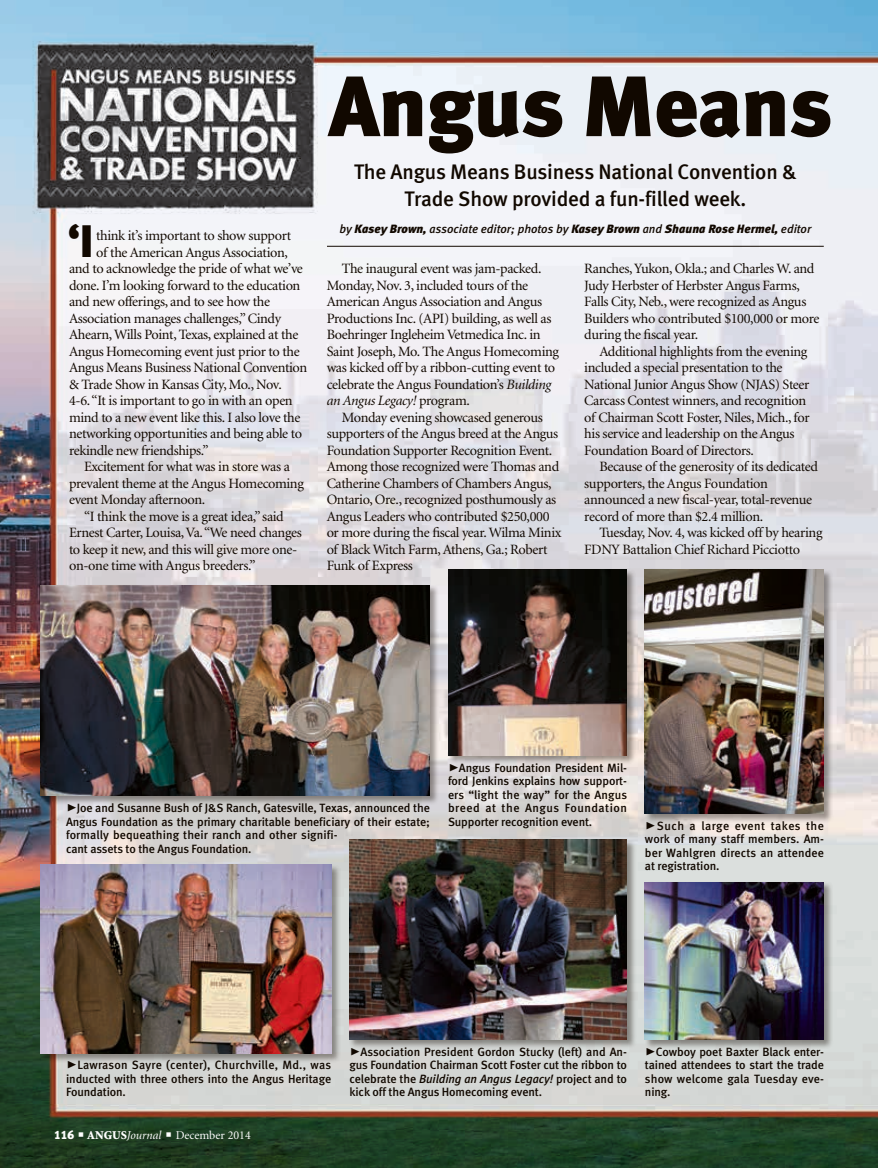
<style>
.page{position:relative;width:878px;height:1168px;background:#fff}
.page>*{position:absolute;margin:0;border:0;box-sizing:border-box;transform-origin:0 0}
.headline{font:85.5px "Meta Black LF";letter-spacing:-.01em;color:#110800}
.Drop_Cap{font:45.45px "Meta Black LF";color:#110800}
.deck{font:21px/27px "Meta Medium LF";letter-spacing:-.01em;color:#110800;text-align:center}
.body_text{font:14.25px/16.5px "Minion";letter-spacing:-.025em;color:#110800}
.Drop_Cap-2{font:14.25px "Minion";letter-spacing:-.025em;color:#110800}
.cutlines{font:12px/13.5px "Meta Medium LF";letter-spacing:-.01em;color:#110800;text-align:justify}
.byline{font:italic 12px "Meta Black LF";color:#110800}
.t1{font:12px "Minion";color:#fff}
.s1{font-family:"Meta Medium LF"}
.s2{font-style:italic}
.s3{font-family:"Meta Black Caps Expert";font-size:21px}
.s4{font-family:"Meta Black LF"}
.s5{font-weight:900}
</style>
<div class="page">
<img style="left:0;top:0;width:878px;height:1168px">
<div style="left:40px;top:864px;width:301px;height:199px;background:#110800;opacity:.4"></div>
<img style="left:40px;top:865px;width:291px;height:189px">
<div style="left:40px;top:584px;width:399px;height:220px;background:#110800;opacity:.4"></div>
<img style="left:40px;top:585px;width:390px;height:210px">
<div style="left:348px;top:838px;width:288px;height:211px;background:#110800;opacity:.4"></div>
<img style="left:349px;top:839px;width:278px;height:201px">
<div style="left:644px;top:881px;width:189px;height:168px;background:#110800;opacity:.4"></div>
<img style="left:645px;top:882px;width:179px;height:158px">
<div style="left:447px;top:568px;width:189px;height:196px;background:#110800;opacity:.4"></div>
<img style="left:448px;top:569px;width:179px;height:186px">
<hr style="left:327px;top:246px;width:496px;height:1px;background:#110800">
<div style="left:644px;top:568px;width:189px;height:255px;background:#110800;opacity:.4"></div>
<img style="left:645px;top:569px;width:179px;height:244px">
<p class="Drop_Cap" style="left:68px;top:213px;width:27px">‘I</p>
<p class="Drop_Cap-2" style="left:96px;top:229px;width:196px">think it’s important to show support</p>
<p class="Drop_Cap-2" style="left:96px;top:245px;width:193px">of the American Angus Association,</p>
<p class="Drop_Cap-2" style="left:69px;top:262px;width:235px">and to acknowledge the pride of what we’ve</p>
<p class="Drop_Cap-2" style="left:69px;top:278px;width:233px">done. I’m looking forward to the education</p>
<p class="Drop_Cap-2" style="left:69px;top:295px;width:202px">and new offerings, and to see how the</p>
<p class="Drop_Cap-2" style="left:69px;top:311px;width:213px">Association manages challenges,” Cindy</p>
<p class="Drop_Cap-2" style="left:69px;top:328px;width:231px">Ahearn, Wills Point, Texas, explained at the</p>
<p class="Drop_Cap-2" style="left:69px;top:344px;width:232px">Angus Homecoming event just prior to the</p>
<p class="Drop_Cap-2" style="left:69px;top:361px;width:240px">Angus Means Business National Convention</p>
<p class="Drop_Cap-2" style="left:69px;top:377px;width:214px">&amp; Trade Show in Kansas City, Mo., Nov.</p>
<p class="Drop_Cap-2" style="left:69px;top:394px;width:225px">4-6. “It is important to go in with an open</p>
<p class="Drop_Cap-2" style="left:69px;top:410px;width:233px">mind to a new event like this. I also love the</p>
<p class="Drop_Cap-2" style="left:69px;top:427px;width:234px">networking opportunities and being able to</p>
<p class="Drop_Cap-2" style="left:69px;top:443px;width:141px">rekindle new friendships.”</p>
<p class="body_text" style="left:69px;top:459px;width:236px;text-indent:15px">Excitement for what was in store was a prevalent theme at the Angus Homecoming event Monday afternoon.</p>
<p class="body_text" style="left:69px;top:508px;width:234px;text-indent:15px">“I think the move is a great idea,” said Ernest Carter, Louisa, Va. “We need changes to keep it new, and this will give more one&shy;on-one time with Angus breeders.”</p>
<p class="headline" style="left:328px;top:55px;width:505px">Angus Means</p>
<p class="deck" style="left:354px;top:158px;width:444px">The Angus Means Business National Convention &amp;<br>Trade Show provided a fun-filled week.</p>
<p class="byline" style="left:339px;top:221px;width:473px"><span class="s1">by</span> Kasey Brown, <span class="s1">associate editor; photos by</span> Kasey Brown <span class="s1">and</span> Shauna Rose Hermel, <span class="s1">editor</span></p>
<p class="body_text" style="left:327px;top:261px;width:234px;text-indent:15px">The inaugural event was jam-packed.<br>Monday, Nov. 3, included tours of the American Angus Association and Angus Productions Inc. (API) building, as well as Boehringer Ingleheim Vetmedica Inc. in Saint Joseph, Mo. The Angus Homecoming was kicked off by a ribbon-cutting event to celebrate the Angus Foundation’s <span class="s2">Building an Angus Legacy!</span> program.</p>
<p class="body_text" style="left:327px;top:409px;width:236px;text-indent:15px">Monday evening showcased generous supporters of the Angus breed at the Angus Foundation Supporter Recognition Event.<br>Among those recognized were Thomas and Catherine Chambers of Chambers Angus, Ontario, Ore., recognized posthumously as Angus Leaders who contributed $250,000 or more during the fiscal year. Wilma Minix of Black Witch Farm, Athens, Ga.; Robert Funk of Express</p>
<p class="body_text" style="left:584px;top:261px;width:237px">Ranches, Yukon, Okla.; and Charles W. and Judy Herbster of Herbster Angus Farms, Falls City, Neb., were recognized as Angus Builders who contributed $100,000 or more during the fiscal year.</p>
<p class="body_text" style="left:584px;top:343px;width:227px;text-indent:15px">Additional highlights from the evening included a special presentation to the National Junior Angus Show (NJAS) Steer Carcass Contest winners, and recognition of Chairman Scott Foster, Niles, Mich., for his service and leadership on the Angus Foundation Board of Directors.</p>
<p class="body_text" style="left:584px;top:459px;width:235px;text-indent:15px">Because of the generosity of its dedicated supporters, the Angus Foundation announced a new fiscal-year, total-revenue record of more than $2.4 million.</p>
<p class="body_text" style="left:584px;top:525px;width:240px;text-indent:15px">Tuesday, Nov. 4, was kicked off by hearing<br>FDNY Battalion Chief Richard Picciotto</p>
<p class="cutlines" style="left:66px;top:801px;width:365px;text-align:left"><span class="s3">@</span>Joe and Susanne Bush of J&amp;S Ranch, Gatesville, Texas, announced the Angus Foundation as the primary charitable beneficiary of their estate; formally bequeathing their ranch and other signifi-<br>cant assets to the Angus Foundation.</p>
<p class="cutlines" style="left:448px;top:760px;width:180px"><span class="s3">@</span>Angus Foundation President Mil&shy;ford Jenkins explains how support&shy;ers “light the way” for the Angus breed at the Angus Foundation Supporter recognition event.</p>
<p class="cutlines" style="left:645px;top:818px;width:180px"><span class="s3">@</span>Such a large event takes the work of many staff members. Am&shy;ber Wahlgren directs an attendee at registration.</p>
<p class="cutlines" style="left:66px;top:1058px;width:267px"><span class="s3">@</span>Lawrason Sayre (center), Churchville, Md., was inducted with three others into the Angus Heritage Foundation.</p>
<p class="t1" style="left:54px;top:1129px;width:198px"><span class="s4">116</span> ■ <span class="s5">ANGUS</span><span class="s2">Journal</span> ■ December 2014</p>
<p class="cutlines" style="left:349px;top:1045px;width:279px"><span class="s3">@</span>Association President Gordon Stucky (left) and An&shy;gus Foundation Chairman Scott Foster cut the ribbon to celebrate the <span class="s2">Building an Angus Legacy!</span> project and to kick off the Angus Homecoming event.</p>
<p class="cutlines" style="left:645px;top:1045px;width:180px"><span class="s3">@</span>Cowboy poet Baxter Black enter&shy;tained attendees to start the trade show welcome gala Tuesday eve&shy;ning.</p>
</div>
